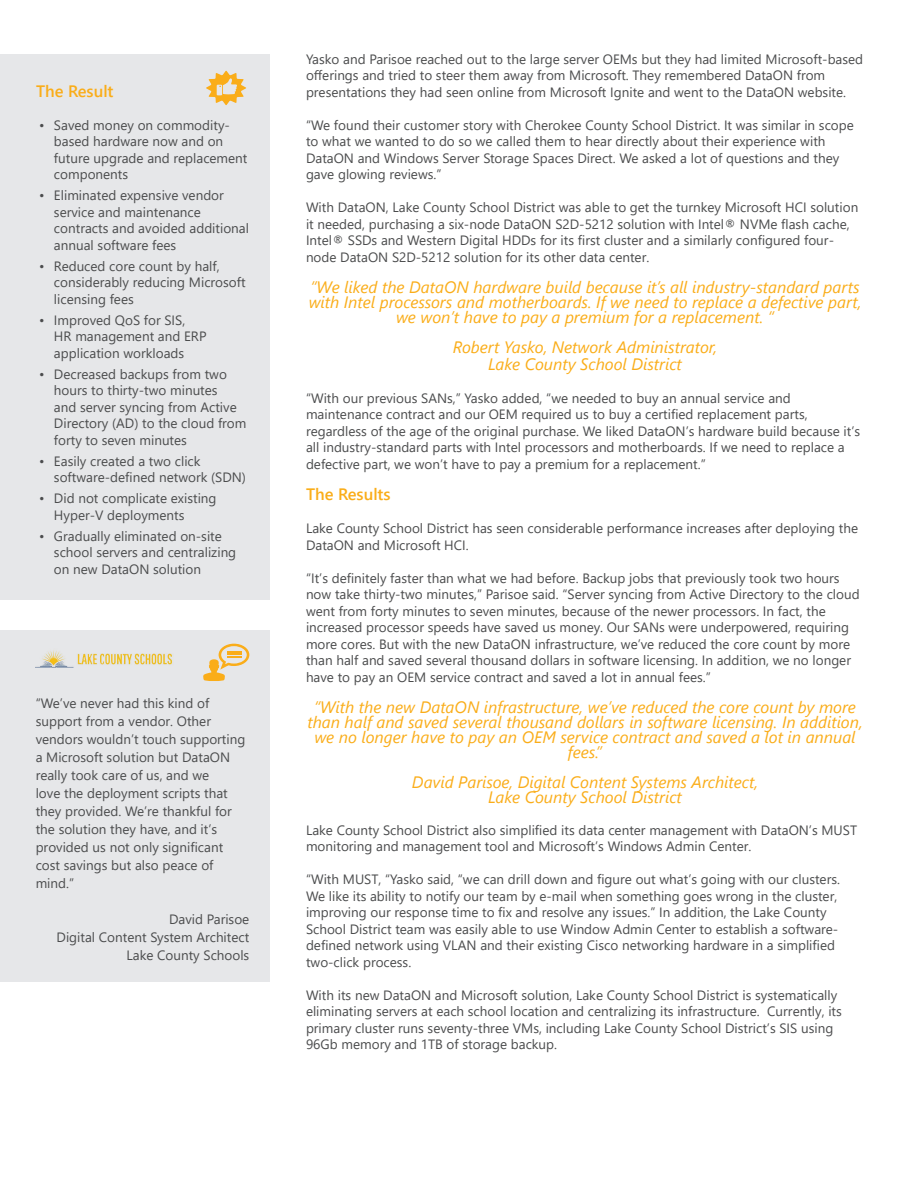
<style>
.page{position:relative;width:918px;height:1188px;background:#fff}
.page>*{position:absolute;margin:0;border:0;box-sizing:border-box;transform-origin:0 0}
.t1{font:italic 16.5px/15px "Segoe UI";color:#faad19;text-align:center}
.t2{font:600 16.5px "Segoe UI";color:#faad19}
.t3{font:13.5px/16.5px "Segoe UI";color:#4b4c4d}
</style>
<div class="page">
<div style="left:0;top:630px;width:270px;height:352px;background:#e6e7e9"></div>
<svg style="left:203px;top:644px;width:46px;height:37px"></svg>
<img style="left:36px;top:650px;width:137px;height:18px">
<div style="left:0;top:54px;width:270px;height:545px;background:#e6e7e9"></div>
<svg style="left:206px;top:71px;width:40px;height:34px"></svg>
<p class="t2" style="left:36px;top:75px;width:79px">The Result</p>
<p class="t3" style="left:54px;top:115px;width:195px;text-indent:-15px">• Saved money on commodity&shy;based hardware now and on future upgrade and replacement components</p>
<p class="t3" style="left:54px;top:186px;width:197px;text-indent:-15px">• Eliminated expensive vendor service and maintenance contracts and avoided additional annual software fees</p>
<p class="t3" style="left:54px;top:256px;width:193px;text-indent:-15px">• Reduced core count by half, considerably reducing Microsoft licensing fees</p>
<p class="t3" style="left:54px;top:310px;width:154px;text-indent:-15px">• Improved QoS for SIS,<br>HR management and ERP application workloads</p>
<p class="t3" style="left:54px;top:364px;width:194px;text-indent:-15px">• Decreased backups from two hours to thirty-two minutes<br>and server syncing from Active<br>Directory (AD) to the cloud from forty to seven minutes</p>
<p class="t3" style="left:54px;top:451px;width:194px;text-indent:-15px">• Easily created a two click software-defined network (SDN)</p>
<p class="t3" style="left:54px;top:489px;width:164px;text-indent:-15px">• Did not complicate existing<br>Hyper-V deployments</p>
<p class="t3" style="left:54px;top:526px;width:184px;text-indent:-15px">• Gradually eliminated on-site school servers and centralizing on new DataON solution</p>
<p class="t3" style="left:36px;top:693px;width:211px;line-height:18px">“We’ve never had this kind of support from a vendor. Other vendors wouldn’t touch supporting a Microsoft solution but DataON really took care of us, and we<br>love the deployment scripts that they provided. We’re thankful for the solution they have, and it’s provided us not only significant cost savings but also peace of mind.”</p>
<p class="t3" style="left:57px;top:909px;width:194px;line-height:18px;text-align:right">David Parisoe<br>Digital Content System Architect<br>Lake County Schools</p>
<p class="t3" style="left:306px;top:50px;width:559px">Yasko and Parisoe reached out to the large server OEMs but they had limited Microsoft-based offerings and tried to steer them away from Microsoft. They remembered DataON from presentations they had seen online from Microsoft Ignite and went to the DataON website.</p>
<p class="t3" style="left:306px;top:116px;width:549px">“We found their customer story with Cherokee County School District. It was similar in scope to what we wanted to do so we called them to hear directly about their experience with DataON and Windows Server Storage Spaces Direct. We asked a lot of questions and they gave glowing reviews.”</p>
<p class="t3" style="left:306px;top:198px;width:554px">With DataON, Lake County School District was able to get the turnkey Microsoft HCI solution it needed, purchasing a six-node DataON S2D-5212 solution with Intel® NVMe flash cache, Intel® SSDs and Western Digital HDDs for its first cluster and a similarly configured four&shy;node DataON S2D-5212 solution for its other data center.</p>
<p class="t1" style="left:309px;top:277px;width:554px">“We liked the DataON hardware build because it’s all industry-standard parts with Intel processors and motherboards. If we need to replace a defective part, we won’t have to pay a premium for a replacement. “</p>
<p class="t1" style="left:453px;top:337px;width:266px;line-height:16.5px">Robert Yasko, Network Administrator,<br>Lake County School District</p>
<p class="t3" style="left:306px;top:389px;width:556px">“With our previous SANs,” Yasko added, “we needed to buy an annual service and maintenance contract and our OEM required us to buy a certified replacement parts, regardless of the age of the original purchase. We liked DataON’s hardware build because it’s all industry-standard parts with Intel processors and motherboards. If we need to replace a defective part, we won’t have to pay a premium for a replacement.”</p>
<p class="t2" style="left:306px;top:479px;width:86px">The Results</p>
<p class="t3" style="left:306px;top:519px;width:554px">Lake County School District has seen considerable performance increases after deploying the<br>DataON and Microsoft HCI.</p>
<p class="t3" style="left:306px;top:569px;width:555px">“It’s definitely faster than what we had before. Backup jobs that previously took two hours now take thirty-two minutes,” Parisoe said. “Server syncing from Active Directory to the cloud went from forty minutes to seven minutes, because of the newer processors. In fact, the increased processor speeds have saved us money. Our SANs were underpowered, requiring more cores. But with the new DataON infrastructure, we’ve reduced the core count by more than half and saved several thousand dollars in software licensing. In addition, we no longer have to pay an OEM service contract and saved a lot in annual fees.”</p>
<p class="t1" style="left:307px;top:697px;width:557px">“With the new DataON infrastructure, we’ve reduced the core count by more than half and saved several thousand dollars in software licensing. In addition, we no longer have to pay an OEM service contract and saved a lot in annual fees.”</p>
<p class="t1" style="left:412px;top:772px;width:348px">David Parisoe, Digital Content Systems Architect,<br>Lake County School District</p>
<p class="t3" style="left:306px;top:821px;width:553px">Lake County School District also simplified its data center management with DataON’s MUST monitoring and management tool and Microsoft’s Windows Admin Center.</p>
<p class="t3" style="left:306px;top:870px;width:536px">“With MUST, “Yasko said, “we can drill down and figure out what’s going with our clusters.<br>We like its ability to notify our team by e-mail when something goes wrong in the cluster, improving our response time to fix and resolve any issues.” In addition, the Lake County School District team was easily able to use Window Admin Center to establish a software&shy;defined network using VLAN and their existing Cisco networking hardware in a simplified two-click process.</p>
<p class="t3" style="left:306px;top:986px;width:537px">With its new DataON and Microsoft solution, Lake County School District is systematically eliminating servers at each school location and centralizing its infrastructure. Currently, its primary cluster runs seventy-three VMs, including Lake County School District’s SIS using 96Gb memory and 1TB of storage backup.</p>
</div>
